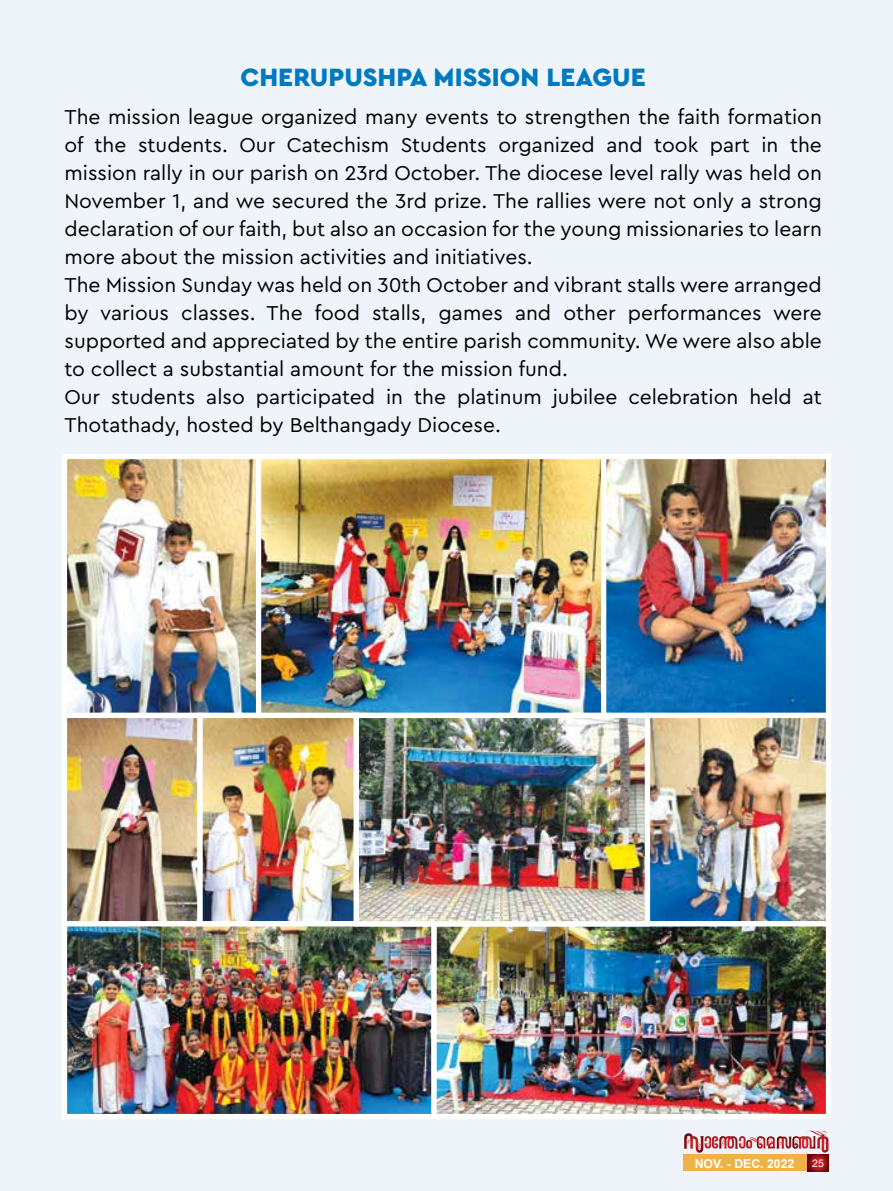
<style>
.page{position:relative;width:893px;height:1191px;background:#eef4f9}
.page>*{position:absolute;margin:0;border:0;box-sizing:border-box;transform-origin:0 0}
.t1{font:900 26.25px "Cera Pro";color:#0079c1}
.t2{font:21px/28px "Cera Pro";color:#000}
.t3{font:700 12.25px "Arial";color:#fff}
.t4{font:10.5px "Arial";color:#fff}
</style>
<div class="page">
<img style="left:68px;top:460px;width:757px;height:653px">
<div style="left:62px;top:454px;width:199px;height:264px;border:5px solid #fff"></div>
<div style="left:256px;top:454px;width:350px;height:264px;border:5px solid #fff"></div>
<div style="left:62px;top:713px;width:141px;height:213px;border:5px solid #fff"></div>
<div style="left:601px;top:454px;width:230px;height:264px;border:5px solid #fff"></div>
<div style="left:197px;top:713px;width:162px;height:213px;border:5px solid #fff"></div>
<div style="left:645px;top:713px;width:186px;height:213px;border:5px solid #fff"></div>
<div style="left:62px;top:921px;width:375px;height:198px;border:5px solid #fff"></div>
<div style="left:431px;top:921px;width:400px;height:198px;border:5px solid #fff"></div>
<div style="left:354px;top:713px;width:296px;height:213px;border:5px solid #fff"></div>
<div style="left:683px;top:1154px;width:125px;height:17px;background:#efb246"></div>
<svg style="left:808px;top:1154px;width:20px;height:17px"></svg>
<svg style="left:683px;top:1130px;width:145px;height:23px"></svg>
<p class="t1" style="left:240px;top:59px;width:37px">CHER</p>
<p class="t1" style="left:310px;top:59px;width:70px">UPUSHPA</p>
<p class="t1" style="left:434px;top:59px;width:36px">MISSION</p>
<p class="t1" style="left:546px;top:59px;width:98px">LEAGUE</p>
<p class="t2" style="left:64px;top:102px;width:759px">The mission league organized many events to strengthen the faith formation of the students. Our Catechism Students organized and took part in the mission rally in our parish on 23rd October. The diocese level rally was held on November 1, and we secured the 3rd prize. The rallies were not only a strong declaration of our faith, but also an occasion for the young missionaries to learn more about the mission activities and initiatives.<br>The Mission Sunday was held on 30th October and vibrant stalls were arranged by various classes. The food stalls, games and other performances were supported and appreciated by the entire parish community. We were also able to collect a substantial amount for the mission fund.<br>Our students also participated in the platinum jubilee celebration held at Thotathady, hosted by Belthangady Diocese.</p>
<p class="t3" style="left:695px;top:1154px;width:101px">NOV. - DEC. 2022</p>
<p class="t4" style="left:812px;top:1155px;width:13px">25</p>
</div>
